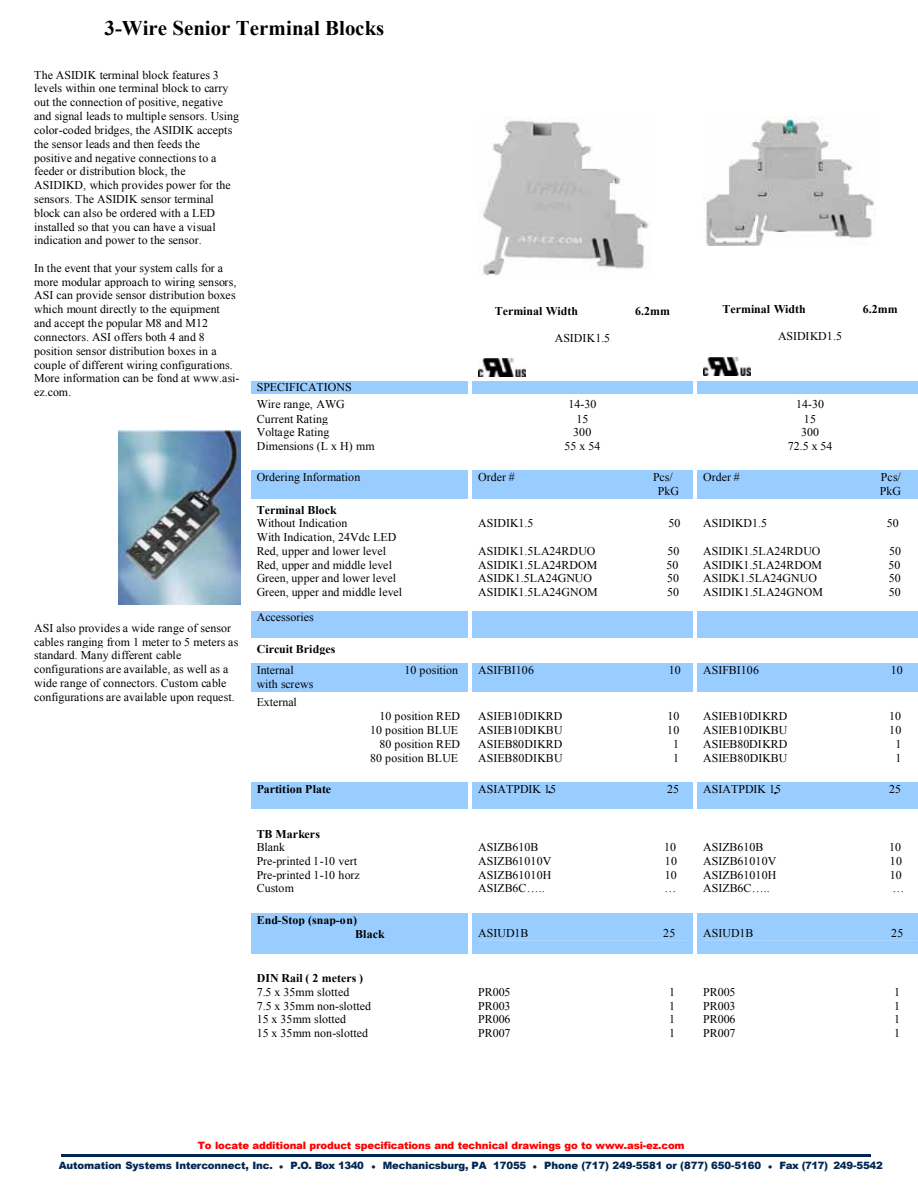
<style>
.page{position:relative;width:918px;height:1188px;background:#fff}
.page>*{position:absolute;margin:0;border:0;box-sizing:border-box;transform-origin:0 0}
.t1{font:700 20.85px "Times New Roman";letter-spacing:.005em;color:#000}
.t2{font:11.85px/13.8px "Times New Roman";color:#000}
.t3{font:700 11.85px/14.1px "Times New Roman";letter-spacing:.005em;color:#000}
.t4{font:900 10.2px "Arial";letter-spacing:-.015em;color:#002752}
.t5{font:900 10.2px "Arial";letter-spacing:-.015em;color:#f00}
.t6{font:9px "Times New Roman";color:#000}
</style>
<div class="page">
<img style="left:483px;top:117px;width:167px;height:159px">
<img style="left:478px;top:359px;width:48px;height:18px">
<img style="left:706px;top:116px;width:168px;height:130px">
<img style="left:703px;top:357px;width:48px;height:18px">
<img style="left:119px;top:430px;width:122px;height:175px">
<svg style="left:251px;top:381px;width:667px;height:573px"></svg>
<hr style="left:61px;top:1155px;width:810px;height:2px;background:#002752">
<h1 class="t1" style="left:104px;top:14px;width:281px">3-Wire Senior Terminal Blocks</h1>
<p class="t2" style="left:34px;top:68px;width:206px">The ASIDIK terminal block features 3 levels within one terminal block to carry out the connection of positive, negative and signal leads to multiple sensors. Using color-coded bridges, the ASIDIK accepts the sensor leads and then feeds the positive and negative connections to a feeder or distribution block, the ASIDIKD, which provides power for the sensors. The ASIDIK sensor terminal block can also be ordered with a LED installed so that you can have a visual indication and power to the sensor.</p>
<p class="t2" style="left:34px;top:261px;width:207px">In the event that your system calls for a more modular approach to wiring sensors, ASI can provide sensor distribution boxes which mount directly to the equipment and accept the popular M8 and M12 connectors. ASI offers both 4 and 8 position sensor distribution boxes in a couple of different wiring configurations.<br>More information can be fond at www.asi&shy;ez.com.</p>
<p class="t2" style="left:257px;top:378px;width:97px;line-height:17.2px">SPECIFICATIONS<br>Wire range, AWG</p>
<p class="t2" style="left:257px;top:412px;width:119px">Current Rating<br>Voltage Rating<br>Dimensions (L x H) mm</p>
<p class="t3" style="left:495px;top:304px;width:85px">Terminal Width</p>
<p class="t3" style="left:635px;top:304px;width:36px">6.2mm</p>
<p class="t2" style="left:555px;top:331px;width:57px">ASIDIK1.5</p>
<p class="t3" style="left:723px;top:302px;width:85px">Terminal Width</p>
<p class="t3" style="left:863px;top:302px;width:36px">6.2mm</p>
<p class="t2" style="left:778px;top:329px;width:65px">ASIDIKD1.5</p>
<p class="t2" style="left:565px;top:397px;width:37px;text-align:center">14-30<br>15<br>300<br>55 x 54</p>
<p class="t2" style="left:788px;top:397px;width:46px;text-align:center">14-30<br>15<br>300<br>72.5 x 54</p>
<p class="t2" style="left:34px;top:621px;width:206px">ASI also provides a wide range of sensor cables ranging from 1 meter to 5 meters as standard. Many different cable configurations are available, as well as a wide range of connectors. Custom cable configurations are available upon request.</p>
<p class="t2" style="left:257px;top:470px;width:105px">Ordering Information</p>
<p class="t2" style="left:478px;top:470px;width:38px">Order #</p>
<p class="t2" style="left:653px;top:470px;width:27px;text-align:center">Pcs/<br>PkG</p>
<p class="t2" style="left:703px;top:470px;width:38px">Order #</p>
<p class="t2" style="left:880px;top:470px;width:23px">Pcs/<br>PkG</p>
<p class="t3" style="left:257px;top:502px;width:82px">Terminal Block</p>
<p class="t2" style="left:257px;top:516px;width:147px">Without Indication<br>With Indication, 24Vdc LED<br>Red, upper and lower level<br>Red, upper and middle level<br>Green, upper and lower level<br>Green, upper and middle level</p>
<p class="t2" style="left:478px;top:516px;width:57px">ASIDIK1.5</p>
<p class="t2" style="left:669px;top:516px;width:13px">50</p>
<p class="t2" style="left:703px;top:516px;width:65px">ASIDIKD1.5</p>
<p class="t2" style="left:887px;top:516px;width:13px">50</p>
<p class="t2" style="left:703px;top:544px;width:119px">ASIDIK1.5LA24RDUO</p>
<p class="t2" style="left:889px;top:544px;width:13px">50</p>
<p class="t2" style="left:703px;top:558px;width:121px">ASIDIK1.5LA24RDOM</p>
<p class="t2" style="left:888px;top:558px;width:13px">50</p>
<p class="t2" style="left:703px;top:571px;width:115px">ASIDK1.5LA24GNUO</p>
<p class="t2" style="left:889px;top:571px;width:13px">50</p>
<p class="t2" style="left:703px;top:585px;width:122px">ASIDIK1.5LA24GNOM</p>
<p class="t2" style="left:889px;top:585px;width:13px">50</p>
<p class="t2" style="left:478px;top:544px;width:119px">ASIDIK1.5LA24RDUO</p>
<p class="t2" style="left:668px;top:544px;width:13px">50</p>
<p class="t2" style="left:478px;top:558px;width:121px">ASIDIK1.5LA24RDOM</p>
<p class="t2" style="left:666px;top:558px;width:13px">50</p>
<p class="t2" style="left:478px;top:571px;width:116px">ASIDK1.5LA24GNUO</p>
<p class="t2" style="left:667px;top:571px;width:13px">50</p>
<p class="t2" style="left:478px;top:585px;width:121px">ASIDIK1.5LA24GNOM</p>
<p class="t2" style="left:667px;top:585px;width:13px">50</p>
<p class="t2" style="left:257px;top:610px;width:59px">Accessories</p>
<p class="t3" style="left:257px;top:641px;width:80px">Circuit Bridges</p>
<p class="t2" style="left:257px;top:663px;width:38px">Internal</p>
<p class="t2" style="left:404px;top:663px;width:55px">10 position</p>
<p class="t2" style="left:257px;top:677px;width:58px">with screws</p>
<p class="t2" style="left:257px;top:695px;width:42px">External</p>
<p class="t2" style="left:478px;top:663px;width:57px">ASIFBI106</p>
<p class="t2" style="left:669px;top:663px;width:13px">10</p>
<p class="t2" style="left:703px;top:663px;width:57px">ASIFBI106</p>
<p class="t2" style="left:891px;top:663px;width:13px">10</p>
<p class="t2" style="left:370px;top:709px;width:91px;text-align:right">10 position RED<br>10 position BLUE<br>80 position RED<br>80 position BLUE</p>
<p class="t2" style="left:478px;top:709px;width:86px">ASIEB10DIKRD</p>
<p class="t2" style="left:667px;top:709px;width:13px">10</p>
<p class="t2" style="left:478px;top:723px;width:86px">ASIEB10DIKBU</p>
<p class="t2" style="left:667px;top:723px;width:14px">10</p>
<p class="t2" style="left:478px;top:737px;width:86px">ASIEB80DIKRD</p>
<p class="t2" style="left:673px;top:737px;width:7px">1</p>
<p class="t2" style="left:478px;top:751px;width:86px">ASIEB80DIKBU</p>
<p class="t2" style="left:673px;top:751px;width:7px">1</p>
<p class="t2" style="left:703px;top:709px;width:86px">ASIEB10DIKRD</p>
<p class="t2" style="left:889px;top:709px;width:13px">10</p>
<p class="t2" style="left:703px;top:723px;width:86px">ASIEB10DIKBU</p>
<p class="t2" style="left:889px;top:723px;width:14px">10</p>
<p class="t2" style="left:703px;top:737px;width:86px">ASIEB80DIKRD</p>
<p class="t2" style="left:895px;top:737px;width:7px">1</p>
<p class="t2" style="left:703px;top:751px;width:86px">ASIEB80DIKBU</p>
<p class="t2" style="left:895px;top:751px;width:7px">1</p>
<p class="t3" style="left:257px;top:782px;width:76px">Partition Plate</p>
<p class="t2" style="left:478px;top:782px;width:80px">ASIATPDIK 15</p>
<p class="t2" style="left:667px;top:782px;width:13px">25</p>
<p class="t2" style="left:703px;top:782px;width:80px">ASIATPDIK 15</p>
<p class="t2" style="left:889px;top:782px;width:13px">25</p>
<p class="t3" style="left:257px;top:826px;width:65px">TB Markers</p>
<p class="t2" style="left:257px;top:840px;width:105px">Blank<br>Pre-printed 1-10 vert<br>Pre-printed 1-10 horz<br>Custom</p>
<p class="t2" style="left:478px;top:840px;width:62px">ASIZB610B</p>
<p class="t2" style="left:664px;top:840px;width:13px">10</p>
<p class="t6" style="left:548px;top:786px;width:5px">•</p>
<p class="t6" style="left:774px;top:787px;width:5px">•</p>
<p class="t2" style="left:703px;top:840px;width:62px">ASIZB610B</p>
<p class="t2" style="left:889px;top:840px;width:13px">10</p>
<p class="t2" style="left:703px;top:854px;width:75px">ASIZB61010V</p>
<p class="t2" style="left:890px;top:854px;width:14px">10</p>
<p class="t2" style="left:703px;top:868px;width:75px">ASIZB61010H</p>
<p class="t2" style="left:890px;top:868px;width:13px">10</p>
<p class="t2" style="left:703px;top:881px;width:68px">ASIZB6C…..</p>
<p class="t2" style="left:892px;top:881px;width:13px">…</p>
<p class="t2" style="left:478px;top:854px;width:75px">ASIZB61010V</p>
<p class="t2" style="left:665px;top:854px;width:14px">10</p>
<p class="t2" style="left:478px;top:868px;width:75px">ASIZB61010H</p>
<p class="t2" style="left:665px;top:868px;width:13px">10</p>
<p class="t2" style="left:478px;top:881px;width:68px">ASIZB6C…..</p>
<p class="t2" style="left:665px;top:881px;width:13px">…</p>
<p class="t3" style="left:355px;top:912px;width:31px;text-indent:-98px">End-Stop (snap-on)<br>Black</p>
<p class="t2" style="left:478px;top:926px;width:52px">ASIUD1B</p>
<p class="t2" style="left:663px;top:926px;width:14px">25</p>
<p class="t2" style="left:703px;top:926px;width:52px">ASIUD1B</p>
<p class="t2" style="left:891px;top:926px;width:14px">25</p>
<p class="t3" style="left:257px;top:971px;width:108px">DIN Rail ( 2 meters )</p>
<p class="t2" style="left:257px;top:985px;width:116px">7.5 x 35mm slotted<br>7.5 x 35mm non-slotted<br>15 x 35mm slotted<br>15 x 35mm non-slotted</p>
<p class="t2" style="left:478px;top:985px;width:34px">PR005</p>
<p class="t2" style="left:669px;top:985px;width:7px">1</p>
<p class="t2" style="left:478px;top:999px;width:34px">PR003</p>
<p class="t2" style="left:669px;top:999px;width:7px">1</p>
<p class="t2" style="left:478px;top:1012px;width:34px">PR006</p>
<p class="t2" style="left:669px;top:1012px;width:7px">1</p>
<p class="t2" style="left:478px;top:1026px;width:34px">PR007</p>
<p class="t2" style="left:669px;top:1026px;width:7px">1</p>
<p class="t2" style="left:703px;top:985px;width:34px">PR005</p>
<p class="t2" style="left:894px;top:985px;width:7px">1</p>
<p class="t2" style="left:703px;top:999px;width:34px">PR003</p>
<p class="t2" style="left:894px;top:999px;width:7px">1</p>
<p class="t2" style="left:703px;top:1012px;width:34px">PR006</p>
<p class="t2" style="left:894px;top:1012px;width:7px">1</p>
<p class="t2" style="left:703px;top:1026px;width:34px">PR007</p>
<p class="t2" style="left:894px;top:1026px;width:7px">1</p>
<p class="t5" style="left:198px;top:1138px;width:489px">To locate additional product specifications and technical drawings go to www.asi-ez.com</p>
<p class="t4" style="left:59px;top:1158px;width:826px">Automation Systems Interconnect, Inc. ● P.O. Box 1340 ● Mechanicsburg, PA 17055 ● Phone (717) 249-5581 or (877) 650-5160 ● Fax (717) 249-5542</p>
</div>
